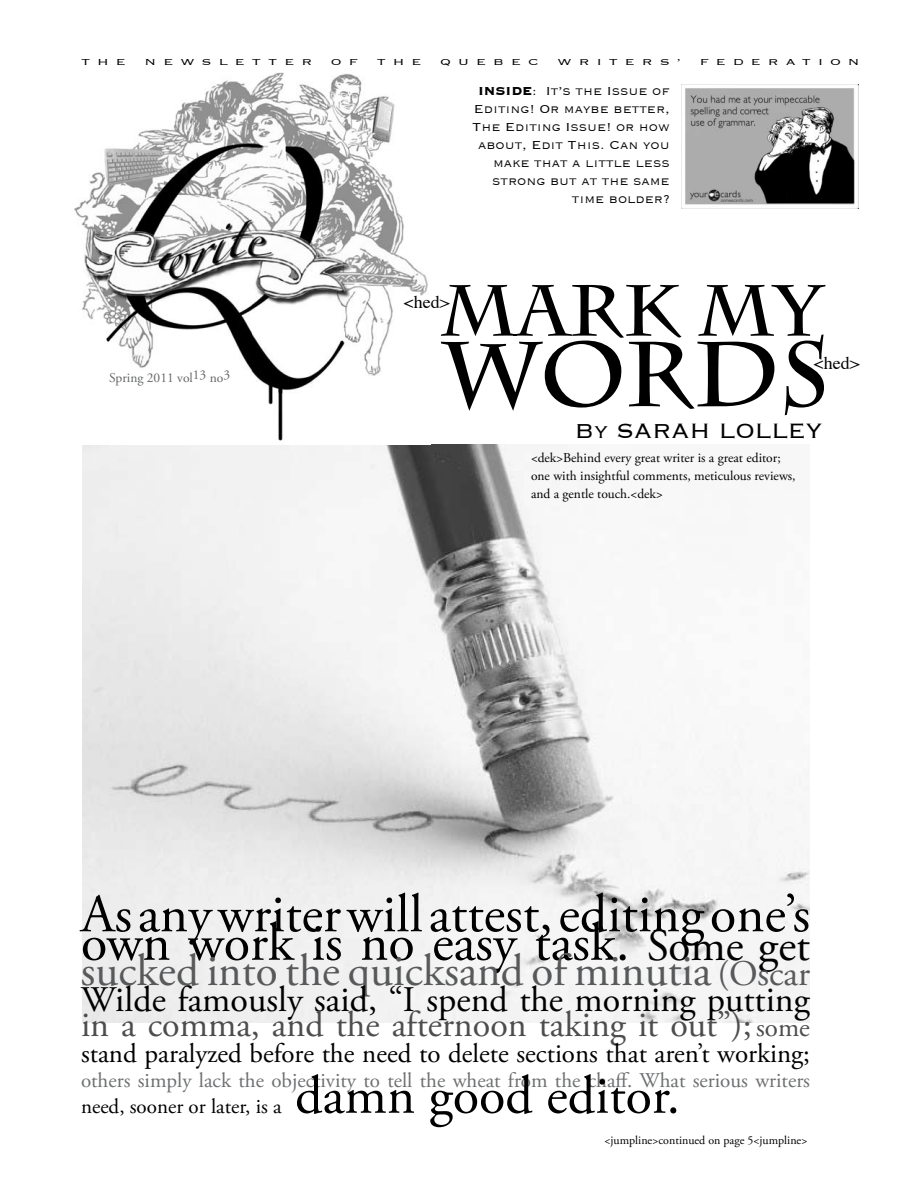
<style>
.page{position:relative;width:918px;height:1188px;background:#fff}
.page>*{position:absolute;margin:0;border:0;box-sizing:border-box;transform-origin:0 0}
.t1{font:54px "Adobe Garamond Pro";color:#000}
.t2{font:45px "Adobe Garamond Pro";color:#58595b}
.t3{font:36px/25.5px "Adobe Garamond Pro";color:#000}
.t4{font:27px "Adobe Garamond Pro";color:#000}
.t5{font:300 27px "Copperplate";color:#000}
.t6{font:21px "Adobe Garamond Pro";color:#6d6f71}
.t7{font:21px "Adobe Garamond Pro";color:#000}
.t8{font:18px "Times";color:#000}
.t9{font:300 15px/18px "Copperplate";color:#000;text-align:right}
.t10{font:13.5px/18px "Adobe Garamond Pro";color:#000}
.t11{font:13.5px "Adobe Garamond Pro";color:#656668}
.t12{font:12px "Adobe Garamond Pro";color:#000}
.t13{font:300 11.25px "Copperplate";letter-spacing:.47em;color:#000;scale:1.33 1}
.s1{font-weight:700}
.s2{font-size:45px}
.s3{font-size:36px}
.s4{color:#4d4d4f}
.s5{font-size:27px;color:#4d4d4f}
</style>
<div class="page">
<img style="left:82px;top:444px;width:728px;height:579px">
<img style="left:74px;top:72px;width:354px;height:369px">
<svg style="left:441px;top:285px;width:385px;height:130px"></svg>
<img style="left:682px;top:84px;width:176px;height:124px">
<p class="t13" style="left:81px;top:55px;width:35px">THE</p>
<p class="t13" style="left:145px;top:55px;width:128px">NEWSLETTER</p>
<p class="t13" style="left:331px;top:55px;width:22px">O F</p>
<p class="t13" style="left:377px;top:55px;width:35px">THE</p>
<p class="t13" style="left:440px;top:55px;width:76px">QUEBEC</p>
<p class="t13" style="left:558px;top:55px;width:94px">WRITERS’</p>
<p class="t13" style="left:700px;top:55px;width:122px">FEDERATION</p>
<p class="t9" style="left:472px;top:81px;width:199px"><span class="s1">INSIDE</span>: It’s the Issue of<br>Editing! Or maybe better,<br>The Editing Issue! or how about, Edit This. Can you make that a little less strong but at the same time bolder?</p>
<p class="t11" style="left:109px;top:369px;width:122px">Spring 2011 vol13 no3</p>
<p class="t8" style="left:404px;top:285px;width:48px">&lt;hed&gt;</p>
<p class="t8" style="left:814px;top:346px;width:48px">&lt;hed&gt;</p>
<h3 class="t5" style="left:575px;top:413px;width:249px">By SARAH LOLLEY</h3>
<p class="t10" style="left:531px;top:449px;width:266px">&lt;dek&gt;Behind every great writer is a great editor; one with insightful comments, meticulous reviews, and a gentle touch.&lt;dek&gt;</p>
<h1 class="t1" style="left:81px;top:882px;width:731px">As any writer will attest, editing one’s</h1>
<h1 class="t1" style="left:81px;top:910px;width:730px">own work is no easy task. <span class="s2">Some get</span></h1>
<h2 class="t2" style="left:81px;top:944px;width:731px">sucked into the quicksand of minutia <span class="s3">(Oscar</span></h2>
<h3 class="t3" style="left:81px;top:988px;width:730px">Wilde famously said, “I spend the morning putting <span class="s4">in a comma, and the afternoon taking it out”);</span> <span class="s5">some</span></h3>
<h3 class="t4" style="left:81px;top:1037px;width:730px">stand paralyzed before the need to delete sections that aren’t working;</h3>
<h3 class="t6" style="left:81px;top:1068px;width:731px">others simply lack the objectivity to tell the wheat from the chaff. What serious writers</h3>
<h3 class="t7" style="left:81px;top:1093px;width:202px">need, sooner or later, is a</h3>
<h1 class="t1" style="left:295px;top:1063px;width:386px">damn good editor.</h1>
<p class="t12" style="left:605px;top:1133px;width:204px">&lt;jumpline&gt;continued on page 5&lt;jumpline&gt;</p>
</div>
